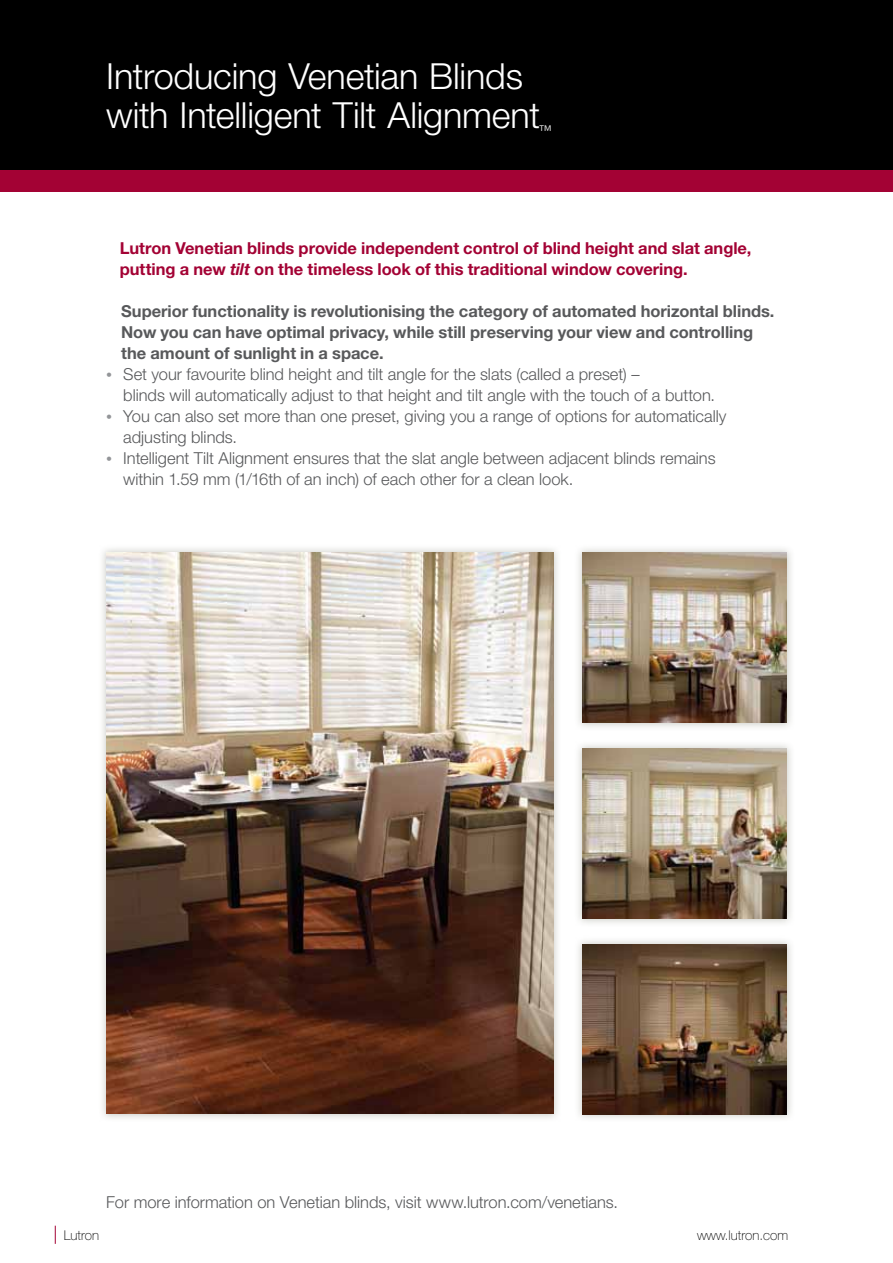
<style>
.page{position:relative;width:893px;height:1263px;background:#fff}
.page>*{position:absolute;margin:0;border:0;box-sizing:border-box;transform-origin:0 0}
.t1{font:300 36px/39px "Helvetica Neue LT Std";letter-spacing:-.005em;color:#fff}
.t2{font:300 16.5px/21px "Helvetica Neue LT Std";color:#58595b}
.t3{font:700 16.5px/21px "Helvetica Neue LT Std";letter-spacing:-.005em;color:#58595b}
.t4{font:700 16.5px/21px "Helvetica Neue LT Std";letter-spacing:-.005em;color:#a30234}
.t5{font:100 13.5px "Helvetica Neue";color:#000}
.t6{font:300 13.5px "Helvetica Neue LT Std";color:#fff}
.s1{font-family:"Helvetica Neue";font-style:italic}
.s2{font-size:12px;color:#939598}
</style>
<div class="page">
<div style="left:0;top:0;width:893px;height:170px;background:#000"></div>
<div style="left:0;top:170px;width:893px;height:21px;background:#a30234"></div>
<img style="left:102px;top:548px;width:456px;height:571px">
<img style="left:106px;top:553px;width:447px;height:561px">
<img style="left:578px;top:940px;width:213px;height:179px">
<img style="left:583px;top:944px;width:204px;height:170px">
<img style="left:578px;top:548px;width:213px;height:180px">
<img style="left:583px;top:553px;width:204px;height:170px">
<img style="left:578px;top:744px;width:213px;height:180px">
<img style="left:583px;top:748px;width:204px;height:170px">
<svg style="left:55px;top:1226px;width:1px;height:18px"></svg>
<h1 class="t1" style="left:106px;top:61px;width:435px">Introducing Venetian Blinds with Intelligent Tilt Alignment</h1>
<p class="t6" style="left:538px;top:125px;width:15px">™</p>
<p class="t4" style="left:120px;top:240px;width:633px">Lutron Venetian blinds provide independent control of blind height and slat angle, putting a new <span class="s1">tilt</span> on the timeless look of this traditional window covering.</p>
<p class="t3" style="left:121px;top:303px;width:655px">Superior functionality is revolutionising the category of automated horizontal blinds.<br>Now you can have optimal privacy, while still preserving your view and controlling the amount of sunlight in a space.</p>
<p class="t2" style="left:123px;top:366px;width:593px;text-indent:-17px"><span class="s2">•</span> Set your favourite blind height and tilt angle for the slats (called a preset) –<br>blinds will automatically adjust to that height and tilt angle with the touch of a button.</p>
<p class="t2" style="left:123px;top:408px;width:605px;text-indent:-17px"><span class="s2">•</span> You can also set more than one preset, giving you a range of options for automatically adjusting blinds.</p>
<p class="t2" style="left:123px;top:450px;width:594px;text-indent:-17px"><span class="s2">•</span> Intelligent Tilt Alignment ensures that the slat angle between adjacent blinds remains within 1.59 mm (1/16th of an inch) of each other for a clean look.</p>
<p class="t2" style="left:106px;top:1193px;width:513px">For more information on Venetian blinds, visit www.lutron.com/venetians.</p>
<p class="t5" style="left:64px;top:1230px;width:37px">Lutron</p>
<p class="t5" style="left:697px;top:1230px;width:93px">www.lutron.com</p>
</div>
